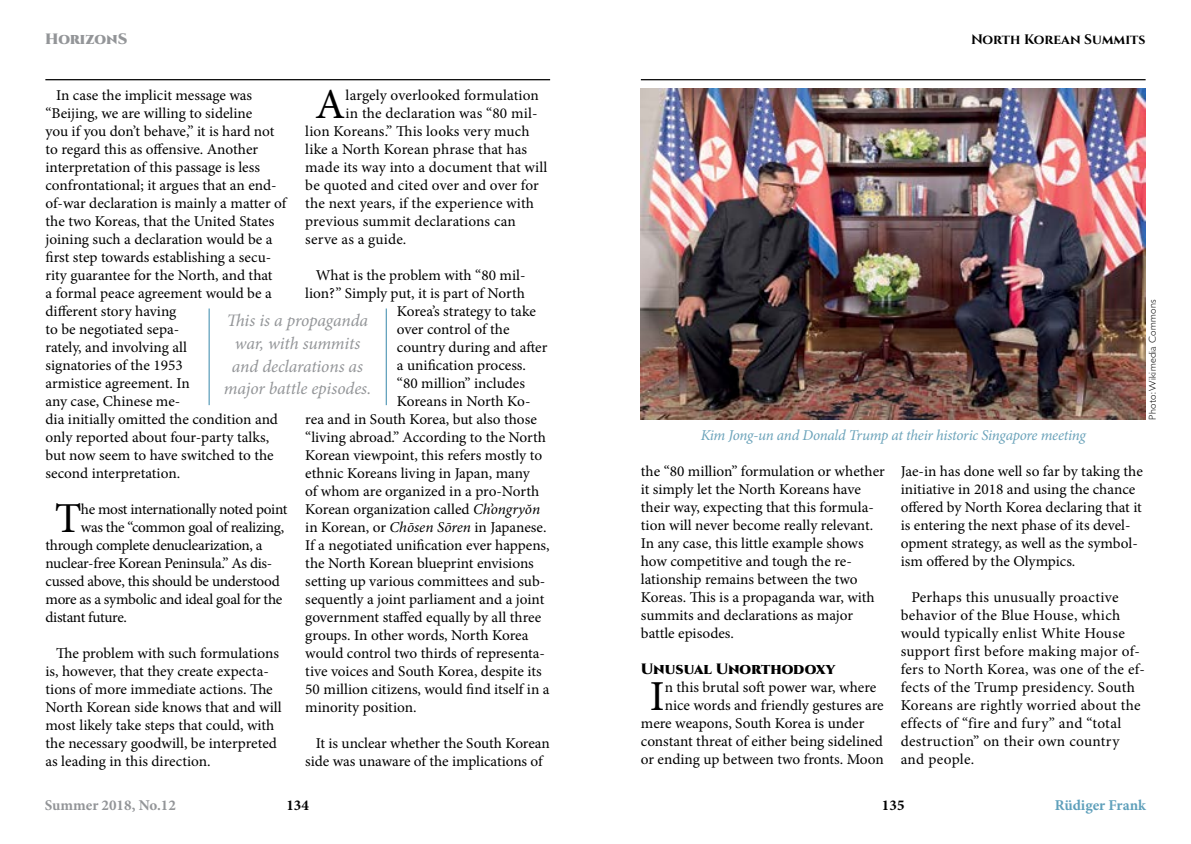
<style>
.page{position:relative;width:1191px;height:844px;background:#fff}
.page>*{position:absolute;margin:0;border:0;box-sizing:border-box;transform-origin:0 0}
.t1{font:42.75px "Minion Pro";color:#000}
.t2{font:italic 17.5px/22.5px "Minion Pro";letter-spacing:-.01em;color:#939598;text-align:center}
.t3{font:15px/18px "Minion Pro";color:#000}
.t4{font:15px "Minion Pro";letter-spacing:-.02em;color:#000}
.t5{font:15px "Minion Pro";letter-spacing:-.025em;color:#000}
.t6{font:italic 15px "Minion Pro";letter-spacing:-.02em;color:#6ba3ba}
.t7{font:900 15px "Cinzel";letter-spacing:-.01em;color:#000}
.t8{font:700 15px "Minion Pro";color:#939598}
.t9{font:700 15px "Minion Pro";color:#5fa0bb}
.t10{font:900 15px "Cinzel";color:#939598}
.t11{font:700 15px "Minion Pro";color:#000}
.t12{font:700 13.75px "Cinzel";color:#000}
.t13{font:300 10px "GR Gill Sans";letter-spacing:.03em;color:#000}
.s1{font-style:italic}
</style>
<div class="page">
<hr style="left:45px;top:79px;width:505px;height:1px;background:#000">
<hr style="left:641px;top:79px;width:504px;height:1px;background:#000">
<hr style="left:208px;top:308px;width:2px;height:97px;background:#5fa0bb">
<hr style="left:386px;top:308px;width:1px;height:97px;background:#5fa0bb">
<img style="left:641px;top:89px;width:504px;height:330px">
<p class="t10" style="left:45px;top:30px;width:84px">HorizonS</p>
<p class="t3" style="left:45px;top:86px;width:242px;text-indent:11px">In case the implicit message was “Beijing, we are willing to sideline<br>you if you don’t behave,” it is hard not to regard this as offensive. Another interpretation of this passage is less confrontational; it argues that an end&shy;of-war declaration is mainly a matter of the two Koreas, that the United States joining such a declaration would be a first step towards establishing a secu&shy;rity guarantee for the North, and that<br>a formal peace agreement would be a different story having<br>to be negotiated sepa-<br>rately, and involving all<br>signatories of the 1953<br>armistice agreement. In<br>any case, Chinese me-<br>dia initially omitted the condition and only reported about four-party talks, but now seem to have switched to the second interpretation.</p>
<h1 class="t1" style="left:55px;top:489px;width:28px">T</h1>
<p class="t5" style="left:81px;top:499px;width:208px">he most internationally noted point</p>
<h1 class="t1" style="left:315px;top:75px;width:32px">A</h1>
<p class="t3" style="left:345px;top:86px;width:195px">largely overlooked formulation</p>
<p class="t3" style="left:345px;top:104px;width:193px">in the declaration was “80 mil-</p>
<p class="t3" style="left:305px;top:122px;width:226px">lion Koreans.” This looks very much</p>
<p class="t3" style="left:305px;top:140px;width:223px">like a North Korean phrase that has</p>
<p class="t3" style="left:305px;top:158px;width:244px">made its way into a document that will</p>
<p class="t3" style="left:305px;top:176px;width:235px">be quoted and cited over and over for</p>
<p class="t3" style="left:305px;top:194px;width:230px">the next years, if the experience with</p>
<p class="t3" style="left:305px;top:212px;width:212px">previous summit declarations can</p>
<p class="t3" style="left:305px;top:230px;width:103px">serve as a guide.</p>
<p class="t3" style="left:316px;top:266px;width:211px">What is the problem with “80 mil-</p>
<p class="t3" style="left:305px;top:284px;width:221px">lion?” Simply put, it is part of North</p>
<p class="t3" style="left:397px;top:302px;width:141px">Korea’s strategy to take</p>
<p class="t3" style="left:397px;top:320px;width:114px">over control of the</p>
<p class="t3" style="left:397px;top:338px;width:152px">country during and after</p>
<p class="t3" style="left:397px;top:356px;width:131px">a unification process.</p>
<p class="t3" style="left:397px;top:374px;width:130px">“80 million” includes</p>
<p class="t3" style="left:397px;top:392px;width:135px">Koreans in North Ko-</p>
<p class="t3" style="left:305px;top:410px;width:233px">rea and in South Korea, but also those</p>
<p class="t3" style="left:305px;top:428px;width:242px">“living abroad.” According to the North</p>
<p class="t3" style="left:305px;top:446px;width:238px">Korean viewpoint, this refers mostly to</p>
<p class="t3" style="left:305px;top:464px;width:226px">ethnic Koreans living in Japan, many</p>
<p class="t3" style="left:305px;top:482px;width:235px">of whom are organized in a pro-North</p>
<p class="t3" style="left:305px;top:500px;width:236px">Korean organization called <span class="s1">Ch’ongryŏn</span></p>
<p class="t3" style="left:305px;top:518px;width:243px">in Korean, or <span class="s1">Chōsen Sōren</span> in Japanese.</p>
<p class="t3" style="left:305px;top:536px;width:246px">If a negotiated unification ever happens,</p>
<p class="t3" style="left:305px;top:554px;width:230px">the North Korean blueprint envisions</p>
<p class="t3" style="left:305px;top:572px;width:241px">setting up various committees and sub-</p>
<p class="t3" style="left:305px;top:590px;width:240px">sequently a joint parliament and a joint</p>
<p class="t3" style="left:305px;top:608px;width:237px">government staffed equally by all three</p>
<p class="t3" style="left:305px;top:626px;width:225px">groups. In other words, North Korea</p>
<p class="t3" style="left:305px;top:644px;width:241px">would control two thirds of representa-</p>
<p class="t3" style="left:305px;top:662px;width:238px">tive voices and South Korea, despite its</p>
<p class="t3" style="left:305px;top:680px;width:246px">50 million citizens, would find itself in a</p>
<p class="t3" style="left:305px;top:698px;width:113px">minority position.</p>
<p class="t3" style="left:305px;top:734px;width:246px;text-indent:11px">It is unclear whether the South Korean side was unaware of the implications of</p>
<p class="t2" style="left:224px;top:309px;width:149px">This is a propaganda war, with summits and declarations as major battle episodes.</p>
<p class="t4" style="left:81px;top:517px;width:205px">was the “common goal of realizing,</p>
<p class="t4" style="left:45px;top:535px;width:218px">through complete denuclearization, a</p>
<p class="t5" style="left:45px;top:553px;width:228px">nuclear-free Korean Peninsula.” As dis-</p>
<p class="t4" style="left:45px;top:571px;width:236px">cussed above, this should be understood</p>
<p class="t4" style="left:45px;top:589px;width:238px">more as a symbolic and ideal goal for the</p>
<p class="t5" style="left:45px;top:607px;width:83px">distant future.</p>
<p class="t3" style="left:45px;top:644px;width:238px;text-indent:11px">The problem with such formulations is, however, that they create expecta&shy;tions of more immediate actions. The North Korean side knows that and will most likely take steps that could, with the necessary goodwill, be interpreted as leading in this direction.</p>
<p class="t12" style="left:971px;top:31px;width:176px">North Korean Summits</p>
<p class="t6" style="left:700px;top:425px;width:387px">Kim Jong-un and Donald Trump at their historic Singapore meeting</p>
<p class="t13" style="left:1147px;top:419px;width:121px;rotate:-90deg">Photo: Wikimedia Commons</p>
<p class="t3" style="left:641px;top:462px;width:245px">the “80 million” formulation or whether it simply let the North Koreans have their way, expecting that this formula&shy;tion will never become really relevant.<br>In any case, this little example shows how competitive and tough the re&shy;lationship remains between the two Koreas. This is a propaganda war, with summits and declarations as major battle episodes.</p>
<p class="t7" style="left:641px;top:659px;width:196px">Unusual Unorthodoxy</p>
<h1 class="t1" style="left:650px;top:667px;width:16px">I</h1>
<p class="t3" style="left:664px;top:678px;width:213px">n this brutal soft power war, where</p>
<p class="t3" style="left:664px;top:696px;width:221px">nice words and friendly gestures are</p>
<p class="t3" style="left:641px;top:714px;width:225px">mere weapons, South Korea is under</p>
<p class="t3" style="left:641px;top:732px;width:244px">constant threat of either being sidelined</p>
<p class="t3" style="left:641px;top:750px;width:244px">or ending up between two fronts. Moon</p>
<p class="t3" style="left:900px;top:462px;width:244px">Jae-in has done well so far by taking the initiative in 2018 and using the chance offered by North Korea declaring that it is entering the next phase of its devel&shy;opment strategy, as well as the symbol&shy;ism offered by the Olympics.</p>
<p class="t3" style="left:900px;top:588px;width:246px;text-indent:11px">Perhaps this unusually proactive behavior of the Blue House, which would typically enlist White House support first before making major of&shy;fers to North Korea, was one of the ef&shy;fects of the Trump presidency. South Koreans are rightly worried about the effects of “fire and fury” and “total destruction” on their own country and people.</p>
<p class="t8" style="left:45px;top:794px;width:133px">Summer 2018, No.12</p>
<p class="t11" style="left:882px;top:794px;width:24px">135</p>
<p class="t11" style="left:286px;top:793px;width:24px">134</p>
<p class="t9" style="left:1054px;top:794px;width:93px">Rüdiger Frank</p>
</div>
